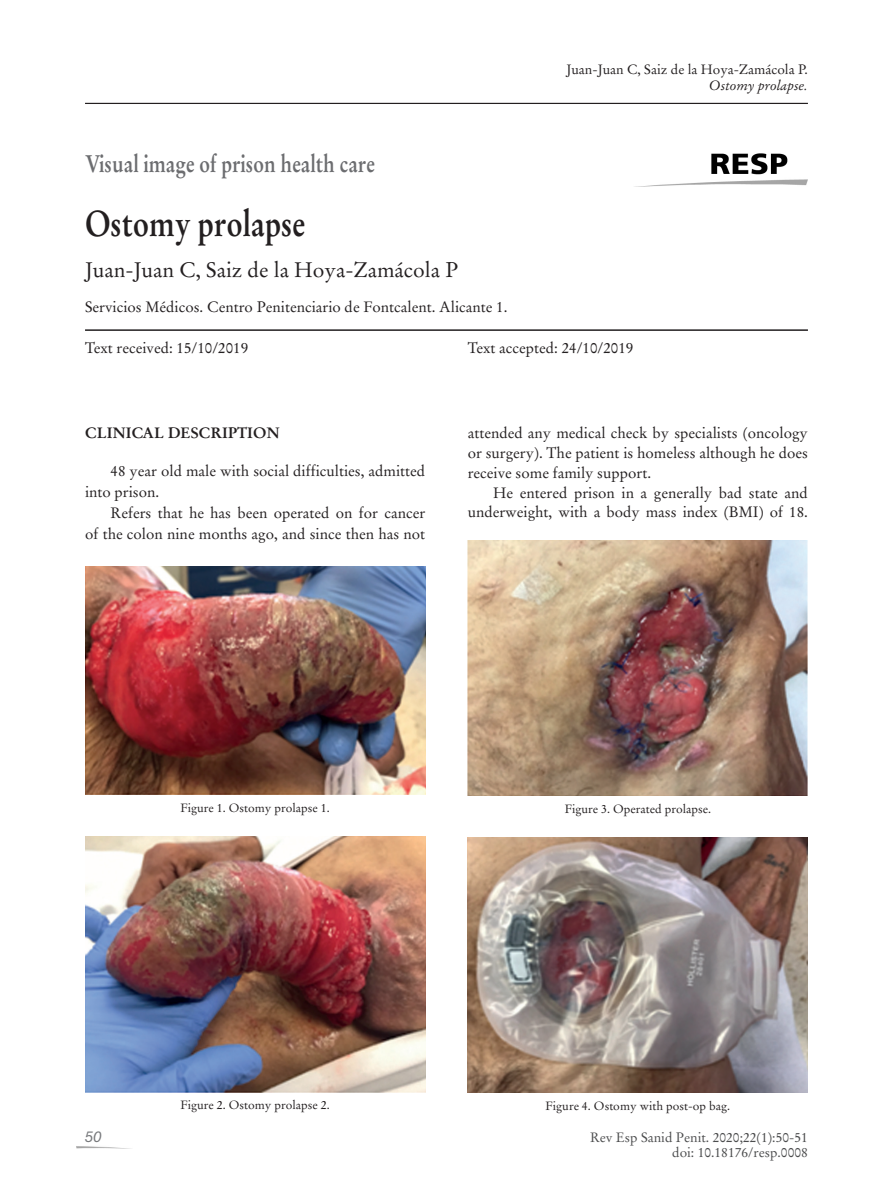
<style>
.page{position:relative;width:893px;height:1191px;background:#fff}
.page>*{position:absolute;margin:0;border:0;box-sizing:border-box;transform-origin:0 0}
.t1{font:700 36px "Stempel Garamond LT Std";color:#231f20;scale:.8 1}
.t2{font:700 24px "Stempel Garamond LT Std";color:#6c6d70;scale:.8 1}
.t3{font:21px "Stempel Garamond LT Std";color:#231f20}
.t4{font:15px/20px "Stempel Garamond LT Std";color:#231f20;text-align:right}
.t5{font:700 15px "Stempel Garamond LT Std";color:#231f20}
.t6{font:italic 15px "Helvetica Neue LT Std";color:#76787b}
.t7{font:13.5px/15px "Stempel Garamond LT Std";color:#4b4c4d;text-align:right}
.t8{font:13.5px "Stempel Garamond LT Std";color:#231f20}
.t9{font:italic 13.5px "Stempel Garamond LT Std";color:#231f20}
.t10{font:12px "Stempel Garamond LT Std";color:#231f20}
</style>
<div class="page">
<hr style="left:85px;top:103px;width:723px;height:1px;background:#231f20">
<hr style="left:85px;top:329px;width:723px;height:2px;background:#231f20">
<img style="left:634px;top:153px;width:174px;height:34px">
<img style="left:85px;top:566px;width:340px;height:228px">
<img style="left:85px;top:837px;width:340px;height:255px">
<img style="left:468px;top:540px;width:340px;height:256px">
<img style="left:468px;top:837px;width:340px;height:256px">
<p class="t8" style="left:566px;top:62px;width:243px">Juan-Juan C, Saiz de la Hoya-Zamácola P.</p>
<p class="t9" style="left:709px;top:77px;width:100px">Ostomy prolapse.</p>
<h2 class="t2" style="left:85px;top:149px;width:364px">Visual image of prison health care</h2>
<h1 class="t1" style="left:85px;top:202px;width:277px">Ostomy prolapse</h1>
<h3 class="t3" style="left:85px;top:257px;width:375px">Juan-Juan C, Saiz de la Hoya-Zamácola P</h3>
<p class="t4" style="left:85px;top:297px;width:424px">Servicios Médicos. Centro Penitenciario de Fontcalent. Alicante 1.</p>
<p class="t4" style="left:85px;top:338px;width:165px">Text received: 15/10/2019</p>
<p class="t4" style="left:468px;top:338px;width:167px">Text accepted: 24/10/2019</p>
<p class="t5" style="left:85px;top:423px;width:196px">CLINICAL DESCRIPTION</p>
<p class="t4" style="left:85px;top:460px;width:342px;line-height:21px;text-align:left;text-indent:26px">48 year old male with social difficulties, admitted into prison.</p>
<p class="t4" style="left:85px;top:502px;width:342px;line-height:21px">Refers that he has been operated on for cancer<br>of the colon nine months ago, and since then has not</p>
<p class="t4" style="left:468px;top:423px;width:342px;text-align:justify">attended any medical check by specialists (oncology or surgery). The patient is homeless although he does receive some family support.</p>
<p class="t4" style="left:468px;top:482px;width:342px">He entered prison in a generally bad state and underweight, with a body mass index (BMI) of 18.</p>
<p class="t10" style="left:180px;top:800px;width:151px">Figure 1. Ostomy prolapse 1.</p>
<p class="t10" style="left:565px;top:801px;width:148px">Figure 3. Operated prolapse.</p>
<p class="t6" style="left:85px;top:1127px;width:18px">50</p>
<p class="t10" style="left:180px;top:1098px;width:151px">Figure 2. Ostomy prolapse 2.</p>
<p class="t10" style="left:546px;top:1098px;width:186px">Figure 4. Ostomy with post-op bag.</p>
<p class="t7" style="left:590px;top:1129px;width:219px">Rev Esp Sanid Penit. 2020;22(1):50-51 doi: 10.18176/resp.0008</p>
</div>
